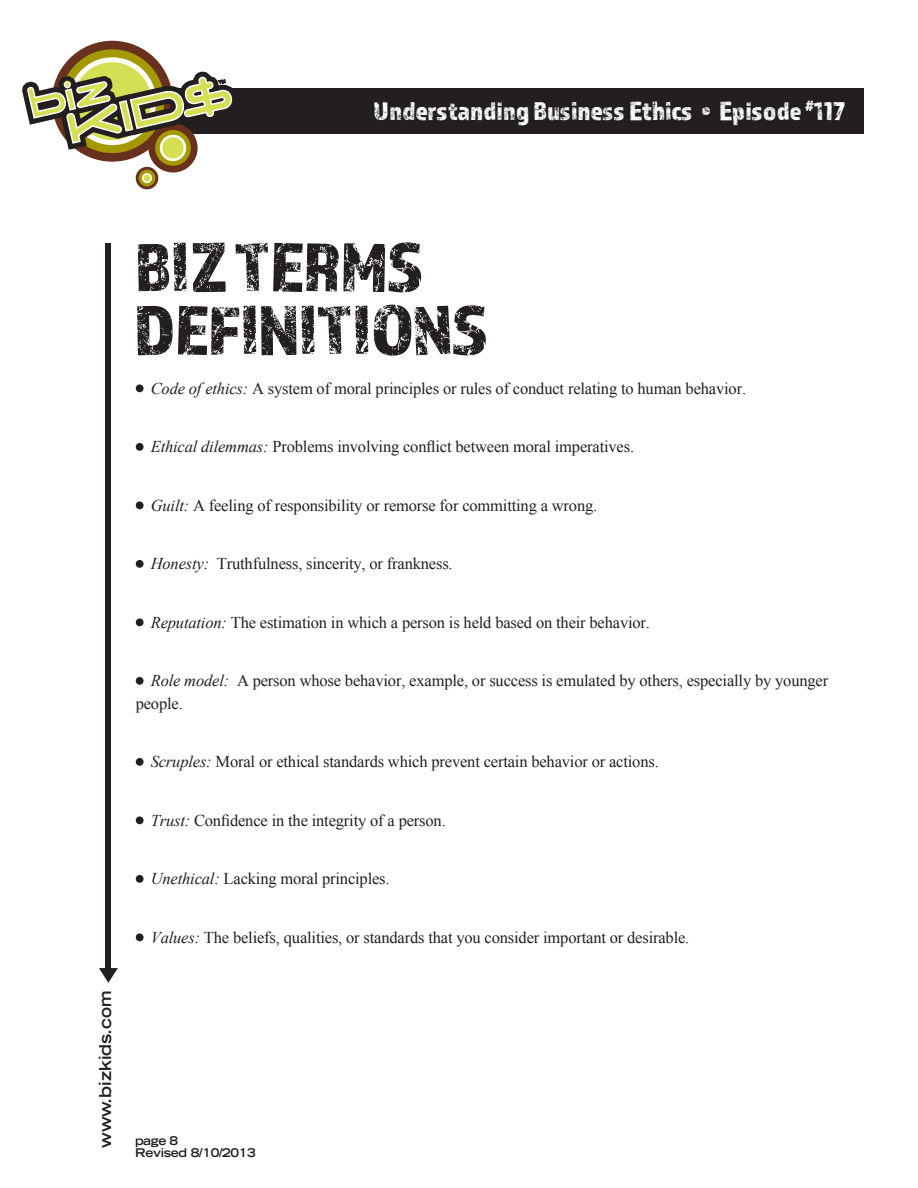
<style>
.page{position:relative;width:918px;height:1188px;background:#fff}
.page>*{position:absolute;margin:0;border:0;box-sizing:border-box;transform-origin:0 0}
.t1{font:72px/63px "Almaq Rough";letter-spacing:-.01em;color:#231f20}
.t2{font:27px "Almaq Rough";color:#fff}
.t3{font:16.5px/22.5px "Times New Roman";letter-spacing:-.01em;color:#231f20}
.t4{font:700 expanded 16.5px "Trade Gothic LT Std";color:#231f20}
.t5{font:700 expanded 12px/12px "Trade Gothic LT Std";letter-spacing:-.025em;color:#231f20}
.s1{font-style:italic}
</style>
<div class="page">
<div style="left:99px;top:88px;width:765px;height:45px;background:#231f20"></div>
<div style="left:106px;top:243px;width:5px;height:730px;background:#231f20"></div>
<svg style="left:99px;top:968px;width:19px;height:15px"></svg>
<svg style="left:22px;top:40px;width:215px;height:150px"></svg>
<div style="left:136px;top:384px;width:8px;height:8px;background:#231f20;border-radius:50%"></div>
<div style="left:136px;top:443px;width:8px;height:8px;background:#231f20;border-radius:50%"></div>
<div style="left:136px;top:501px;width:8px;height:8px;background:#231f20;border-radius:50%"></div>
<div style="left:136px;top:560px;width:8px;height:8px;background:#231f20;border-radius:50%"></div>
<div style="left:136px;top:618px;width:8px;height:8px;background:#231f20;border-radius:50%"></div>
<div style="left:136px;top:677px;width:8px;height:8px;background:#231f20;border-radius:50%"></div>
<div style="left:136px;top:758px;width:8px;height:8px;background:#231f20;border-radius:50%"></div>
<div style="left:136px;top:816px;width:8px;height:8px;background:#231f20;border-radius:50%"></div>
<div style="left:136px;top:875px;width:8px;height:8px;background:#231f20;border-radius:50%"></div>
<div style="left:136px;top:933px;width:8px;height:8px;background:#231f20;border-radius:50%"></div>
<h2 class="t2" style="left:373px;top:95px;width:473px">Understanding Business Ethics • Episode <sup>#</sup>117</h2>
<p class="t4" style="left:95px;top:1148px;width:159px;rotate:-90deg">www.bizkids.com</p>
<p class="t1" style="left:135px;top:234px;width:355px">BIZ TERMS<br>DEFINITIONS</p>
<p class="t3" style="left:151px;top:377px;width:597px"><span class="s1">Code of ethics:</span> A system of moral principles or rules of conduct relating to human behavior.</p>
<p class="t3" style="left:151px;top:435px;width:485px"><span class="s1">Ethical dilemmas:</span> Problems involving conflict between moral imperatives.</p>
<p class="t3" style="left:151px;top:494px;width:448px"><span class="s1">Guilt:</span> A feeling of responsibility or remorse for committing a wrong.</p>
<p class="t3" style="left:151px;top:552px;width:304px"><span class="s1">Honesty:</span> Truthfulness, sincerity, or frankness.</p>
<p class="t3" style="left:151px;top:611px;width:501px"><span class="s1">Reputation:</span> The estimation in which a person is held based on their behavior.</p>
<p class="t3" style="left:136px;top:669px;width:694px;text-indent:15px"><span class="s1">Role model:</span> A person whose behavior, example, or success is emulated by others, especially by younger people.</p>
<p class="t3" style="left:151px;top:750px;width:510px"><span class="s1">Scruples:</span> Moral or ethical standards which prevent certain behavior or actions.</p>
<p class="t3" style="left:151px;top:809px;width:297px"><span class="s1">Trust:</span> Confidence in the integrity of a person.</p>
<p class="t3" style="left:151px;top:867px;width:240px"><span class="s1">Unethical:</span> Lacking moral principles.</p>
<p class="t3" style="left:151px;top:926px;width:540px"><span class="s1">Values:</span> The beliefs, qualities, or standards that you consider important or desirable.</p>
<p class="t5" style="left:135px;top:1135px;width:122px">page 8<br>Revised 8/10/2013</p>
</div>
